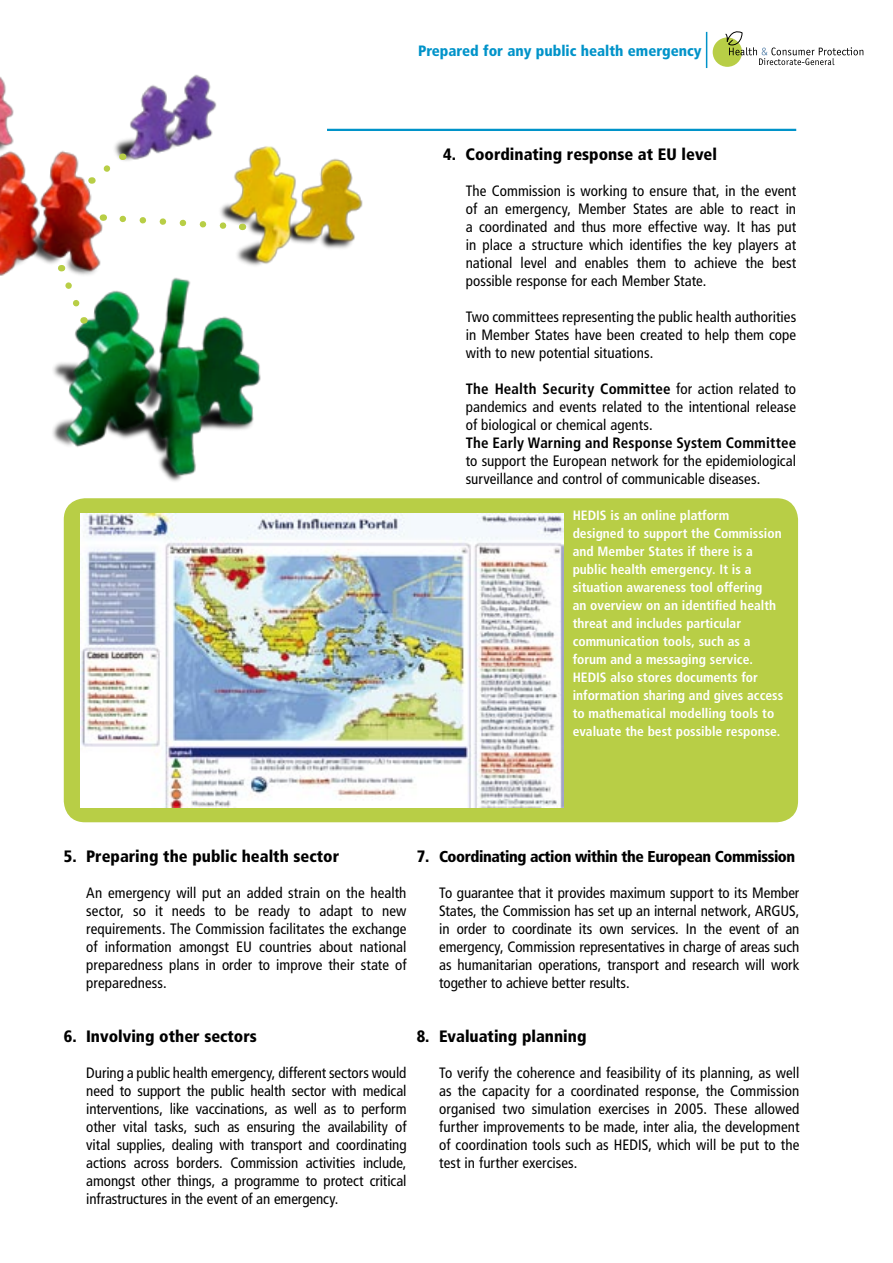
<style>
.page{position:relative;width:893px;height:1263px;background:#fff}
.page>*{position:absolute;margin:0;border:0;box-sizing:border-box;transform-origin:0 0}
.t1{font:900 condensed 16.5px "Frutiger";color:#000}
.t2{font:900 condensed 15.75px "Frutiger";letter-spacing:-.03em;color:#000}
.t3{font:condensed 15px/18px "Frutiger";color:#000;text-align:justify}
.t4{font:700 condensed 15px "Frutiger";letter-spacing:.01em;color:#000}
.t5{font:900 condensed 15px "Frutiger";color:#0093c9}
.t6{font:700 condensed 13.5px/18px "Frutiger";color:#fff}
.s1{font-weight:700}
.s2{font-size:16.5px}
</style>
<div class="page">
<img style="left:0;top:74px;width:457px;height:428px">
<svg style="left:60px;top:277px;width:28px;height:47px"></svg>
<svg style="left:116px;top:212px;width:127px;height:21px"></svg>
<svg style="left:98px;top:154px;width:26px;height:24px"></svg>
<hr style="left:706px;top:32px;width:1px;height:36px;background:#0093c9">
<div style="left:713px;top:37px;width:29px;height:30px;background:#b8ce46;border-radius:50%"></div>
<svg style="left:725px;top:32px;width:138px;height:33px"></svg>
<hr style="left:327px;top:129px;width:469px;height:2px;background:#0093c9">
<div style="left:64px;top:498px;width:734px;height:324px;background:#b8ce46;border-radius:21px"></div>
<img style="left:81px;top:513px;width:482px;height:294px">
<p class="t5" style="left:418px;top:41px;width:285px">Prepared for any public health emergency</p>
<p class="t1" style="left:443px;top:145px;width:275px">4. Coordinating response at EU level</p>
<p class="t3" style="left:466px;top:182px;width:332px">The Commission is working to ensure that, in the event of an emergency, Member States are able to react in a coordinated and thus more effective way. It has put in place a structure which identifies the key players at national level and enables them to achieve the best possible response for each Member State.</p>
<p class="t3" style="left:466px;top:308px;width:332px">Two committees representing the public health authorities in Member States have been created to help them cope with to new potential situations.</p>
<p class="t3" style="left:466px;top:380px;width:332px"><span class="s1">The Health Security Committee</span> for action related to pandemics and events related to the intentional release of biological or chemical agents.</p>
<p class="t4" style="left:466px;top:434px;width:332px">The Early Warning and Response System Committee</p>
<p class="t3" style="left:466px;top:452px;width:332px">to support the European network for the epidemiological surveillance and control of communicable diseases.</p>
<p class="t6" style="left:573px;top:507px;width:212px">HEDIS is an online platform designed to support the Commission and Member States if there is a public health emergency. It is a situation awareness tool offering<br>an overview on an identified health threat and includes particular communication tools, such as a forum and a messaging service.<br>HEDIS also stores documents for information sharing and gives access to mathematical modelling tools to evaluate the best possible response.</p>
<p class="t1" style="left:64px;top:847px;width:277px">5. Preparing the public health sector</p>
<p class="t3" style="left:86px;top:884px;width:322px">An emergency will put an added strain on the health sector, so it needs to be ready to adapt to new requirements. The Commission facilitates the exchange of information amongst EU countries about national preparedness plans in order to improve their state of preparedness.</p>
<p class="t1" style="left:64px;top:1027px;width:195px">6. Involving other sectors</p>
<p class="t3" style="left:86px;top:1064px;width:322px">During a public health emergency, different sectors would need to support the public health sector with medical interventions, like vaccinations, as well as to perform other vital tasks, such as ensuring the availability of vital supplies, dealing with transport and coordinating actions across borders. Commission activities include, amongst other things, a programme to protect critical infrastructures in the event of an emergency.</p>
<p class="t2" style="left:417px;top:847px;width:380px"><span class="s2">7.</span> Coordinating action within the European Commission</p>
<p class="t3" style="left:439px;top:884px;width:362px">To guarantee that it provides maximum support to its Member States, the Commission has set up an internal network, ARGUS, in order to coordinate its own services. In the event of an emergency, Commission representatives in charge of areas such as humanitarian operations, transport and research will work together to achieve better results.</p>
<p class="t1" style="left:417px;top:1027px;width:171px">8. Evaluating planning</p>
<p class="t3" style="left:439px;top:1064px;width:362px">To verify the coherence and feasibility of its planning, as well as the capacity for a coordinated response, the Commission organised two simulation exercises in 2005. These allowed further improvements to be made, inter alia, the development of coordination tools such as HEDIS, which will be put to the test in further exercises.</p>
</div>
